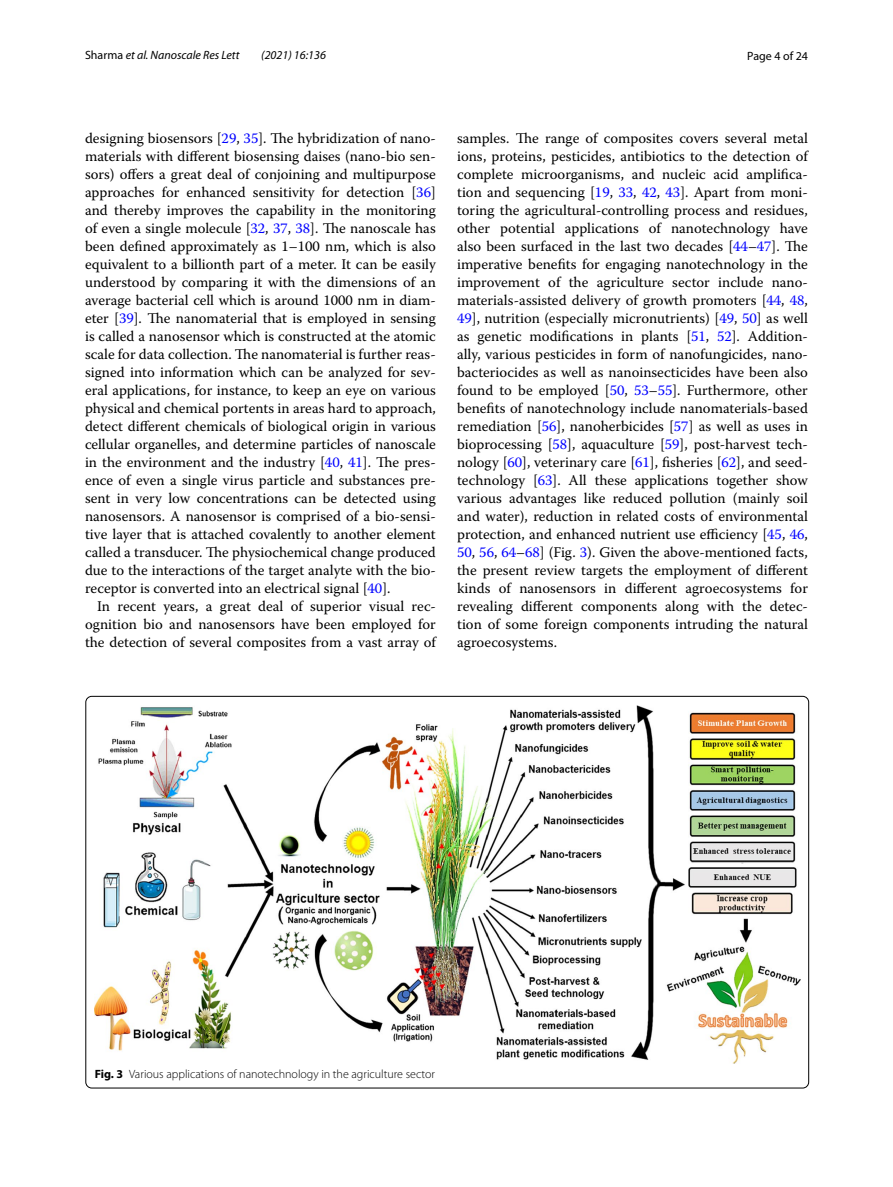
<style>
.page{position:relative;width:893px;height:1187px;background:#fff}
.page>*{position:absolute;margin:0;border:0;box-sizing:border-box;transform-origin:0 0}
.t1{font:14.7px/18px "Warnock Pro";color:#000;text-align:justify}
.t2{font:300 12px "Myriad Pro";color:#000}
.t3{font:italic 12px "Myriad Pro";color:#000}
.t4{font:12px "Myriad Pro";color:#000}
.s1{font-style:normal}
.s2{color:#00f}
.s3{font-weight:700}
</style>
<div class="page">
<img style="left:94px;top:705px;width:706px;height:358px">
<p class="t3" style="left:85px;top:48px;width:156px"><span class="s1">Sharma</span> et al. Nanoscale Res Lett</p>
<p class="t3" style="left:261px;top:48px;width:66px">(2021) 16:136</p>
<p class="t4" style="left:747px;top:48px;width:62px">Page 4 of 24</p>
<p class="t1" style="left:85px;top:128px;width:352px">designing biosensors [<span class="s2">29</span>, <span class="s2">35</span>]. The hybridization of nano&shy;materials with different biosensing daises (nano-bio sen&shy;sors) offers a great deal of conjoining and multipurpose approaches for enhanced sensitivity for detection [<span class="s2">36</span>] and thereby improves the capability in the monitoring of even a single molecule [<span class="s2">32</span>, <span class="s2">37</span>, <span class="s2">38</span>]. The nanoscale has been defined approximately as 1–100 nm, which is also equivalent to a billionth part of a meter. It can be easily understood by comparing it with the dimensions of an average bacterial cell which is around 1000 nm in diam&shy;eter [<span class="s2">39</span>]. The nanomaterial that is employed in sensing is called a nanosensor which is constructed at the atomic scale for data collection. The nanomaterial is further reas&shy;signed into information which can be analyzed for sev&shy;eral applications, for instance, to keep an eye on various physical and chemical portents in areas hard to approach, detect different chemicals of biological origin in various cellular organelles, and determine particles of nanoscale in the environment and the industry [<span class="s2">40</span>, <span class="s2">41</span>]. The pres&shy;ence of even a single virus particle and substances pre&shy;sent in very low concentrations can be detected using nanosensors. A nanosensor is comprised of a bio-sensi&shy;tive layer that is attached covalently to another element called a transducer. The physiochemical change produced due to the interactions of the target analyte with the bio&shy;receptor is converted into an electrical signal [<span class="s2">40</span>].</p>
<p class="t1" style="left:85px;top:596px;width:352px;text-indent:12px">In recent years, a great deal of superior visual rec&shy;ognition bio and nanosensors have been employed for the detection of several composites from a vast array of</p>
<p class="t1" style="left:457px;top:128px;width:352px">samples. The range of composites covers several metal ions, proteins, pesticides, antibiotics to the detection of complete microorganisms, and nucleic acid amplifica&shy;tion and sequencing [<span class="s2">19</span>, <span class="s2">33</span>, <span class="s2">42</span>, <span class="s2">43</span>]. Apart from moni&shy;toring the agricultural-controlling process and residues, other potential applications of nanotechnology have also been surfaced in the last two decades [<span class="s2">44</span>–<span class="s2">47</span>]. The imperative benefits for engaging nanotechnology in the improvement of the agriculture sector include nano&shy;materials-assisted delivery of growth promoters [<span class="s2">44</span>, <span class="s2">48</span>, <span class="s2">49</span>], nutrition (especially micronutrients) [<span class="s2">49</span>, <span class="s2">50</span>] as well as genetic modifications in plants [<span class="s2">51</span>, <span class="s2">52</span>]. Addition&shy;ally, various pesticides in form of nanofungicides, nano&shy;bacteriocides as well as nanoinsecticides have been also found to be employed [<span class="s2">50</span>, <span class="s2">53</span>–<span class="s2">55</span>]. Furthermore, other benefits of nanotechnology include nanomaterials-based remediation [<span class="s2">56</span>], nanoherbicides [<span class="s2">57</span>] as well as uses in bioprocessing [<span class="s2">58</span>], aquaculture [<span class="s2">59</span>], post-harvest tech&shy;nology [<span class="s2">60</span>], veterinary care [<span class="s2">61</span>], fisheries [<span class="s2">62</span>], and seed&shy;technology [<span class="s2">63</span>]. All these applications together show various advantages like reduced pollution (mainly soil and water), reduction in related costs of environmental protection, and enhanced nutrient use efficiency [<span class="s2">45</span>, <span class="s2">46</span>, <span class="s2">50</span>, <span class="s2">56</span>, <span class="s2">64</span>–<span class="s2">68</span>] (Fig. <span class="s2">3</span>). Given the above-mentioned facts, the present review targets the employment of different kinds of nanosensors in different agroecosystems for revealing different components along with the detec&shy;tion of some foreign components intruding the natural agroecosystems.</p>
<p class="t2" style="left:95px;top:1067px;width:342px"><span class="s3">Fig. 3</span> Various applications of nanotechnology in the agriculture sector</p>
</div>
